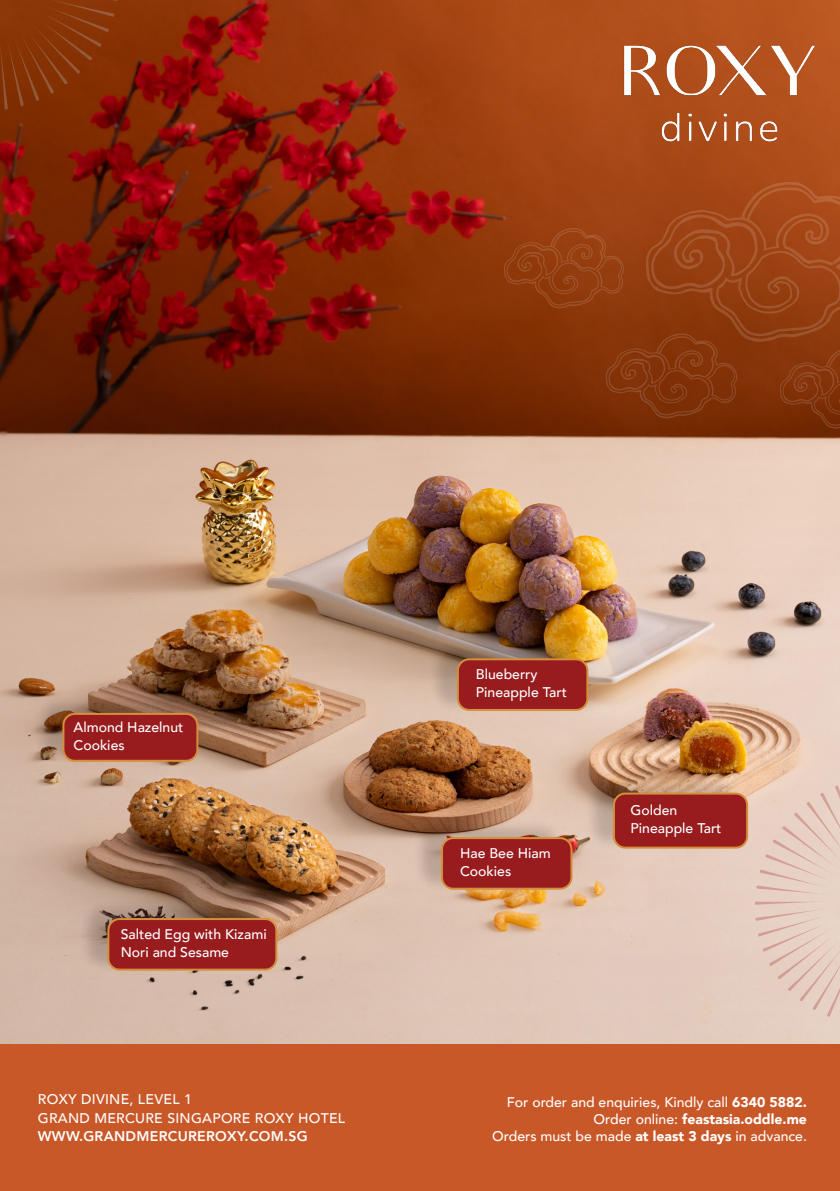
<style>
.page{position:relative;width:840px;height:1191px;background:#fff}
.page>*{position:absolute;margin:0;border:0;box-sizing:border-box;transform-origin:0 0}
.t1{font:500 14px/18px "Avenir";color:#fff}
.t2{font:500 14px/18px "Avenir";letter-spacing:.02em;color:#fff}
.t3{font:800 14px "Avenir";letter-spacing:.02em;color:#fff}
.s1{font-weight:900}
</style>
<div class="page">
<img style="left:0;top:0;width:839px;height:1044px">
<div style="left:0;top:1044px;width:839px;height:147px;background:#c95829"></div>
<img style="left:578px;top:0;width:261px;height:182px">
<div style="left:411px;top:818px;width:154px;height:74px;background:#000;opacity:.16"></div>
<div style="left:442px;top:838px;width:129px;height:50px;background:#981b1e;border-radius:11px"></div>
<div style="left:441px;top:837px;width:131px;height:52px;border:2px solid #d48f3d;border-radius:11px"></div>
<svg style="left:503px;top:182px;width:336px;height:247px;background:#8f3b0f"></svg>
<svg style="left:0;top:0;width:118px;height:110px;background:#873307"></svg>
<svg style="left:754px;top:901px;width:85px;height:116px;background:#e4cbbe"></svg>
<svg style="left:755px;top:785px;width:84px;height:109px;background:#e6cdc0"></svg>
<div style="left:78px;top:899px;width:192px;height:74px;background:#000;opacity:.16"></div>
<div style="left:108px;top:919px;width:168px;height:50px;background:#981b1e;border-radius:11px"></div>
<div style="left:107px;top:918px;width:170px;height:52px;border:2px solid #d48f3d;border-radius:11px"></div>
<div style="left:33px;top:694px;width:158px;height:70px;background:#000;opacity:.16"></div>
<div style="left:63px;top:714px;width:134px;height:47px;background:#981b1e;border-radius:11px"></div>
<div style="left:62px;top:713px;width:136px;height:49px;border:2px solid #d48f3d;border-radius:11px"></div>
<div style="left:427px;top:639px;width:154px;height:74px;background:#000;opacity:.16"></div>
<div style="left:457px;top:659px;width:130px;height:51px;background:#981b1e;border-radius:11px"></div>
<div style="left:456px;top:658px;width:132px;height:53px;border:2px solid #d48f3d;border-radius:11px"></div>
<div style="left:583px;top:774px;width:157px;height:77px;background:#000;opacity:.16"></div>
<div style="left:613px;top:793px;width:133px;height:54px;background:#981b1e;border-radius:11px"></div>
<div style="left:612px;top:792px;width:135px;height:56px;border:2px solid #d48f3d;border-radius:11px"></div>
<p class="t1" style="left:73px;top:718px;width:111px">Almond Hazelnut<br>Cookies</p>
<p class="t1" style="left:121px;top:924px;width:147px">Salted Egg with Kizami<br>Nori and Sesame</p>
<p class="t2" style="left:38px;top:1089px;width:308px">ROXY DIVINE, LEVEL 1<br>GRAND MERCURE SINGAPORE ROXY HOTEL</p>
<p class="t3" style="left:38px;top:1124px;width:271px">WWW.GRANDMERCUREROXY.COM.SG</p>
<p class="t1" style="left:475px;top:664px;width:92px">Blueberry<br>Pineapple Tart</p>
<p class="t1" style="left:460px;top:843px;width:92px">Hae Bee Hiam<br>Cookies</p>
<p class="t1" style="left:630px;top:800px;width:92px">Golden<br>Pineapple Tart</p>
<p class="t1" style="left:492px;top:1093px;width:316px;line-height:16.8px;text-align:right">For order and enquiries, Kindly call <span class="s1">6340 5882.<br></span>Order online: <span class="s1">feastasia.oddle.me<br></span>Orders must be made <span class="s1">at least 3 days</span> in advance.</p>
</div>
